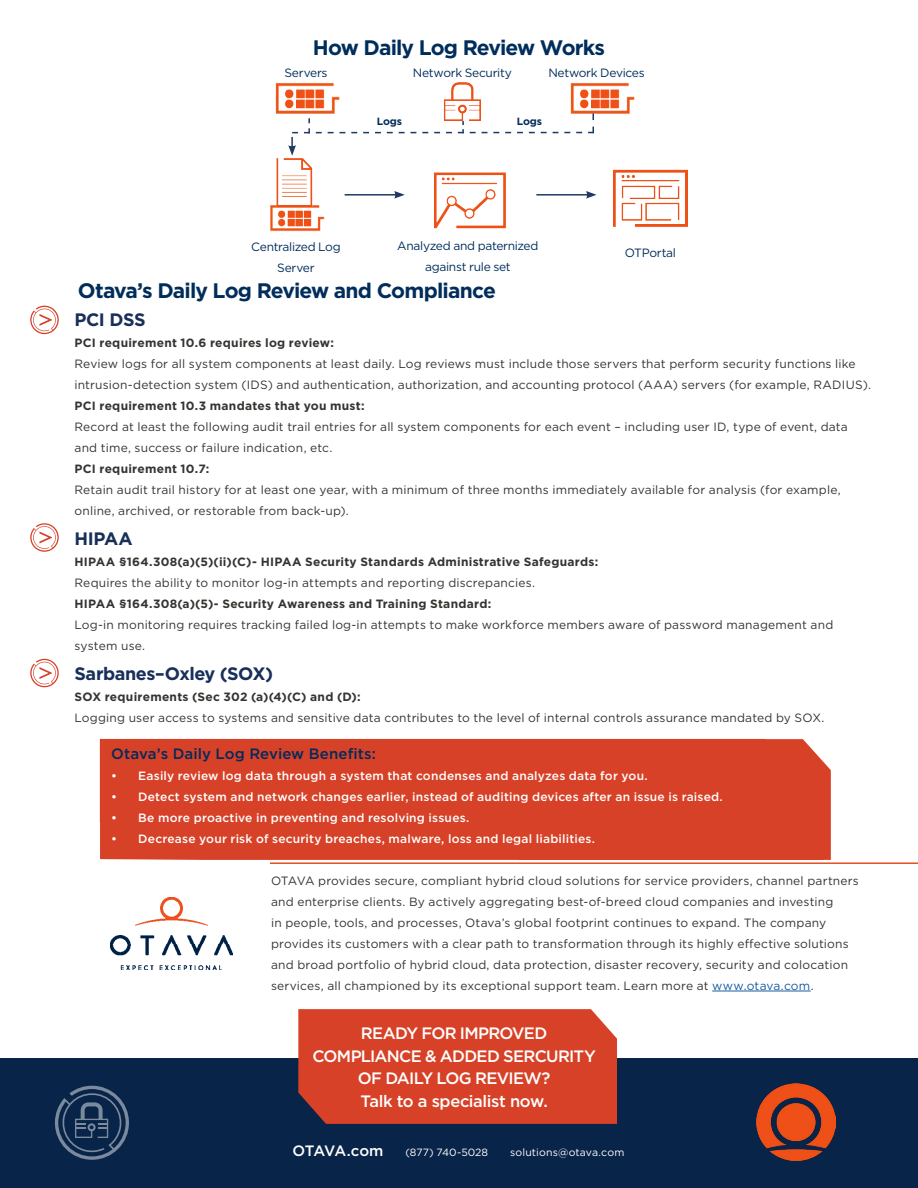
<style>
.page{position:relative;width:918px;height:1188px;background:#fff}
.page>*{position:absolute;margin:0;border:0;box-sizing:border-box;transform-origin:0 0}
.Header_1{font:700 21px "Gotham";letter-spacing:-.04em;color:#002d5b}
.t1{font:700 18px "Gotham";letter-spacing:-.025em;color:#182f59}
.t2{font:500 16.5px/22.5px "Gotham";letter-spacing:-.04em;color:#fff;text-align:center}
.t3{font:500 15px "Gotham";letter-spacing:.005em;color:#002b5c}
.t4{font:500 15px "Gotham";letter-spacing:-.045em;color:#fff}
.t5{font:12px/21px "Gotham";letter-spacing:.015em;color:#363431}
.t6{font:500 12px "Gotham";letter-spacing:.015em;color:#fff}
.t7{font:700 12px "Gotham";letter-spacing:.02em;color:#363431}
.Header_1-2{font:12px/21px "Gotham";letter-spacing:-.025em;color:#002d5b;text-align:center}
.t8{font:10.5px "Gotham";letter-spacing:.01em;color:#fff}
.Header_1-3{font:700 10.5px "Gotham";letter-spacing:-.02em;color:#002d5b}
.s1{color:#175d9e}
</style>
<div class="page">
<hr style="left:270px;top:862px;width:648px;height:2px;background:#e64d24">
<div style="left:0;top:1058px;width:918px;height:130px;background:#082448"></div>
<div style="left:298px;top:1009px;width:319px;height:115px;background:#d74127"></div>
<img style="left:111px;top:897px;width:121px;height:73px">
<hr style="left:712px;top:991px;width:99px;height:1px;background:#175d9e">
<svg style="left:55px;top:1086px;width:74px;height:74px"></svg>
<svg style="left:30px;top:523px;width:29px;height:29px"></svg>
<svg style="left:30px;top:306px;width:29px;height:28px"></svg>
<svg style="left:30px;top:659px;width:29px;height:28px"></svg>
<div style="left:100px;top:739px;width:389px;height:121px;background:#d74127"></div>
<div style="left:489px;top:739px;width:342px;height:121px;background:#d74127"></div>
<img style="left:270px;top:205px;width:55px;height:26px">
<img style="left:271px;top:159px;width:48px;height:48px">
<img style="left:275px;top:82px;width:65px;height:32px">
<img style="left:434px;top:172px;width:71px;height:57px">
<img style="left:570px;top:82px;width:65px;height:32px">
<img style="left:613px;top:169px;width:75px;height:58px">
<img style="left:443px;top:83px;width:38px;height:31px">
<svg style="left:288px;top:114px;width:306px;height:42px"></svg>
<hr style="left:345px;top:194px;width:52px;height:2px;background:#1d3a60">
<svg style="left:394px;top:191px;width:11px;height:8px"></svg>
<hr style="left:536px;top:194px;width:52px;height:2px;background:#1d3a60">
<svg style="left:586px;top:191px;width:11px;height:8px"></svg>
<img style="left:756px;top:1083px;width:79px;height:77px">
<p class="Header_1" style="left:313px;top:34px;width:294px">How Daily Log Review Works</p>
<p class="Header_1-2" style="left:285px;top:62px;width:45px">Servers</p>
<p class="Header_1-2" style="left:413px;top:62px;width:100px">Network Security</p>
<p class="Header_1-2" style="left:548px;top:62px;width:98px">Network Devices</p>
<p class="Header_1-3" style="left:377px;top:114px;width:27px">Logs</p>
<p class="Header_1-3" style="left:517px;top:114px;width:27px">Logs</p>
<p class="Header_1-2" style="left:251px;top:236px;width:91px">Centralized Log<br>Server</p>
<p class="Header_1-2" style="left:397px;top:235px;width:143px">Analyzed and paternized</p>
<p class="Header_1-2" style="left:425px;top:256px;width:87px">against rule set</p>
<p class="Header_1" style="left:78px;top:276px;width:419px">Otava’s Daily Log Review and Compliance</p>
<p class="Header_1-2" style="left:625px;top:242px;width:53px">OTPortal</p>
<p class="t1" style="left:75px;top:307px;width:73px">PCI DSS</p>
<p class="t7" style="left:75px;top:334px;width:261px">PCI requirement 10.6 requires log review:</p>
<p class="t5" style="left:75px;top:353px;width:783px">Review logs for all system components at least daily. Log reviews must include those servers that perform security functions like</p>
<p class="t5" style="left:75px;top:374px;width:798px">intrusion-detection system (IDS) and authentication, authorization, and accounting protocol (AAA) servers (for example, RADIUS).</p>
<p class="t7" style="left:75px;top:397px;width:292px">PCI requirement 10.3 mandates that you must:</p>
<p class="t5" style="left:75px;top:416px;width:775px">Record at least the following audit trail entries for all system components for each event – including user ID, type of event, data and time, success or failure indication, etc.</p>
<p class="t7" style="left:75px;top:460px;width:136px">PCI requirement 10.7:</p>
<p class="t5" style="left:75px;top:479px;width:768px">Retain audit trail history for at least one year, with a minimum of three months immediately available for analysis (for example,</p>
<p class="t5" style="left:75px;top:500px;width:276px">online, archived, or restorable from back-up).</p>
<p class="t1" style="left:75px;top:526px;width:60px">HIPAA</p>
<p class="t7" style="left:75px;top:553px;width:525px">HIPAA §164.308(a)(5)(ii)(C)- HIPAA Security Standards Administrative Safeguards:</p>
<p class="t5" style="left:75px;top:572px;width:462px">Requires the ability to monitor log-in attempts and reporting discrepancies.</p>
<p class="t7" style="left:75px;top:595px;width:418px">HIPAA §164.308(a)(5)- Security Awareness and Training Standard:</p>
<p class="t5" style="left:75px;top:614px;width:760px">Log-in monitoring requires tracking failed log-in attempts to make workforce members aware of password management and system use.</p>
<p class="t1" style="left:75px;top:661px;width:200px">Sarbanes–Oxley (SOX)</p>
<p class="t7" style="left:75px;top:688px;width:288px">SOX requirements (Sec 302 (a)(4)(C) and (D):</p>
<p class="t5" style="left:75px;top:707px;width:752px">Logging user access to systems and sensitive data contributes to the level of internal controls assurance mandated by SOX.</p>
<p class="t3" style="left:111px;top:744px;width:266px">Otava’s Daily Log Review Benefits:</p>
<p class="t6" style="left:111px;top:768px;width:538px">• Easily review log data through a system that condenses and analyzes data for you.</p>
<p class="t6" style="left:111px;top:789px;width:613px">• Detect system and network changes earlier, instead of auditing devices after an issue is raised.</p>
<p class="t6" style="left:111px;top:810px;width:360px">• Be more proactive in preventing and resolving issues.</p>
<p class="t6" style="left:111px;top:831px;width:485px">• Decrease your risk of security breaches, malware, loss and legal liabilities.</p>
<p class="t5" style="left:271px;top:870px;width:589px">OTAVA provides secure, compliant hybrid cloud solutions for service providers, channel partners and enterprise clients. By actively aggregating best-of-breed cloud companies and investing<br>in people, tools, and processes, Otava’s global footprint continues to expand. The company provides its customers with a clear path to transformation through its highly effective solutions and broad portfolio of hybrid cloud, data protection, disaster recovery, security and colocation services, all championed by its exceptional support team. Learn more at <span class="s1">www.otava.com</span>.</p>
<p class="t2" style="left:312px;top:1022px;width:285px">READY FOR IMPROVED<br>COMPLIANCE &amp; ADDED SERCURITY<br>OF DAILY LOG REVIEW?<br>Talk to a specialist now.</p>
<p class="t4" style="left:293px;top:1140px;width:93px">OTAVA.com</p>
<p class="t8" style="left:406px;top:1145px;width:84px">(877) 740-5028</p>
<p class="t8" style="left:510px;top:1145px;width:116px">solutions@otava.com</p>
</div>
